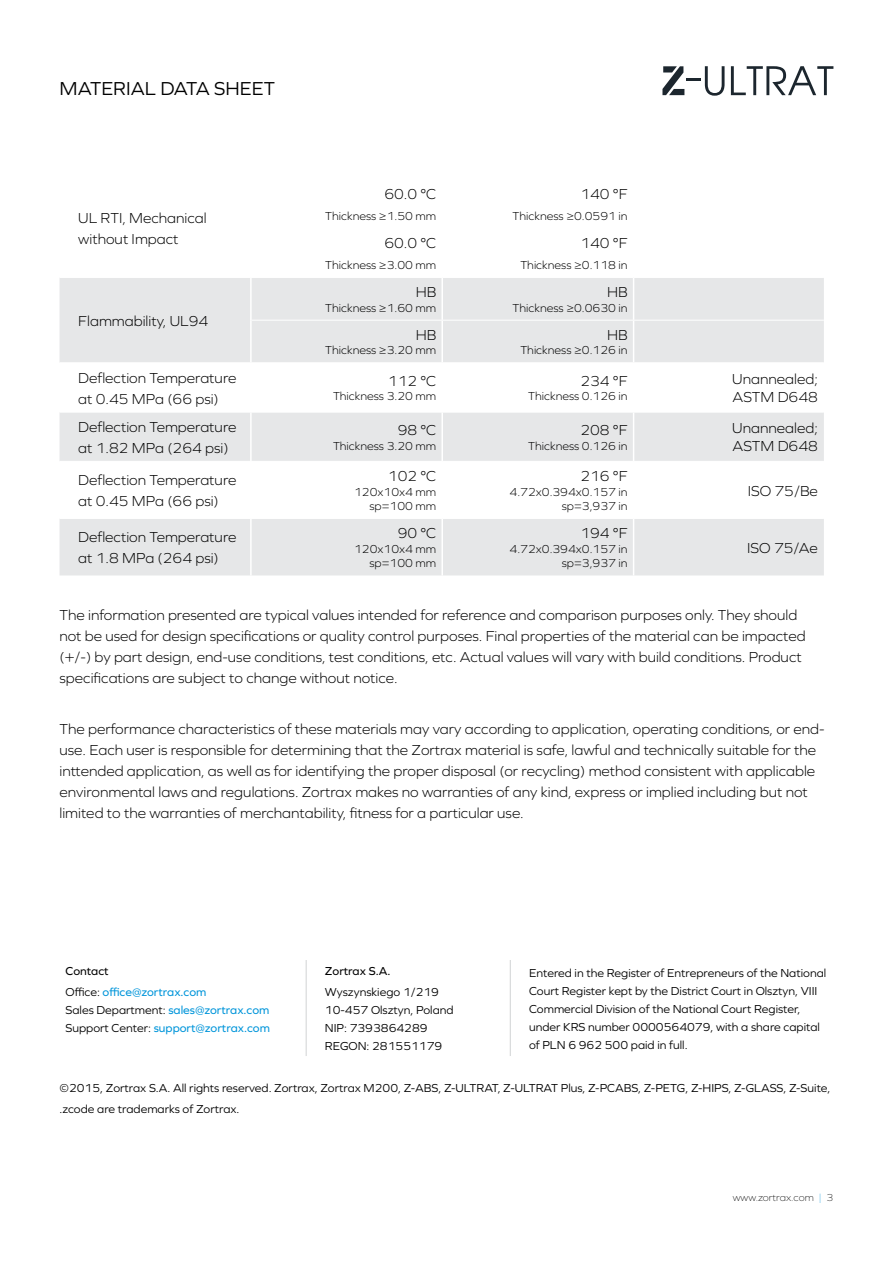
<style>
.page{position:relative;width:893px;height:1263px;background:#fff}
.page>*{position:absolute;margin:0;border:0;box-sizing:border-box;transform-origin:0 0}
.t1{font:19.5px "Graphie";color:#000}
.t2{font:300 15px/21px "Graphie";color:#000}
.t3{font:12px/18px "Graphie";color:#000}
.t4{font:300 12px/14.4px "Graphie";color:#000;text-align:right}
.t5{font:12px/18px "Graphie";color:#0095da}
.t6{font:12px "Graphie";color:#000}
.t7{font:200 10.5px "Graphie";color:#000}
.s1{color:#000}
.s2{color:#0095da}
</style>
<div class="page">
<div style="left:60px;top:278px;width:764px;height:297px;background:#e6e7e8"></div>
<svg style="left:60px;top:363px;width:764px;height:155px"></svg>
<hr style="left:252px;top:320px;width:190px;height:1px;background:#fff">
<hr style="left:442px;top:320px;width:192px;height:1px;background:#fff">
<hr style="left:634px;top:320px;width:190px;height:1px;background:#fff">
<hr style="left:60px;top:362px;width:191px;height:1px;background:#fff">
<hr style="left:251px;top:362px;width:191px;height:1px;background:#fff">
<hr style="left:442px;top:362px;width:192px;height:1px;background:#fff">
<hr style="left:634px;top:362px;width:190px;height:1px;background:#fff">
<hr style="left:60px;top:412px;width:191px;height:1px;background:#fff">
<hr style="left:251px;top:412px;width:191px;height:1px;background:#fff">
<hr style="left:442px;top:412px;width:192px;height:1px;background:#fff">
<hr style="left:634px;top:412px;width:190px;height:1px;background:#fff">
<hr style="left:60px;top:461px;width:191px;height:1px;background:#fff">
<hr style="left:251px;top:461px;width:191px;height:1px;background:#fff">
<hr style="left:442px;top:461px;width:192px;height:1px;background:#fff">
<hr style="left:634px;top:461px;width:190px;height:1px;background:#fff">
<hr style="left:60px;top:518px;width:191px;height:1px;background:#fff">
<hr style="left:251px;top:518px;width:191px;height:1px;background:#fff">
<hr style="left:442px;top:518px;width:192px;height:1px;background:#fff">
<hr style="left:634px;top:518px;width:190px;height:1px;background:#fff">
<hr style="left:250px;top:278px;width:2px;height:42px;background:#fff">
<hr style="left:441px;top:278px;width:2px;height:42px;background:#fff">
<hr style="left:633px;top:278px;width:1px;height:42px;background:#fff">
<hr style="left:250px;top:320px;width:2px;height:42px;background:#fff">
<hr style="left:441px;top:321px;width:2px;height:41px;background:#fff">
<hr style="left:633px;top:321px;width:1px;height:41px;background:#fff">
<hr style="left:250px;top:363px;width:2px;height:49px;background:#fff">
<hr style="left:441px;top:363px;width:2px;height:49px;background:#fff">
<hr style="left:633px;top:363px;width:1px;height:49px;background:#fff">
<hr style="left:250px;top:412px;width:2px;height:49px;background:#fff">
<hr style="left:441px;top:412px;width:2px;height:49px;background:#fff">
<hr style="left:633px;top:412px;width:1px;height:49px;background:#fff">
<hr style="left:250px;top:462px;width:2px;height:56px;background:#fff">
<hr style="left:441px;top:462px;width:2px;height:56px;background:#fff">
<hr style="left:633px;top:462px;width:1px;height:56px;background:#fff">
<hr style="left:250px;top:519px;width:2px;height:56px;background:#fff">
<hr style="left:441px;top:519px;width:2px;height:56px;background:#fff">
<hr style="left:633px;top:519px;width:1px;height:56px;background:#fff">
<hr style="left:686px;top:78px;width:14px;height:3px;background:#1c262e">
<svg style="left:705px;top:66px;width:20px;height:30px"></svg>
<svg style="left:731px;top:66px;width:102px;height:29px"></svg>
<svg style="left:662px;top:66px;width:22px;height:29px"></svg>
<svg style="left:306px;top:960px;width:1px;height:21px"></svg>
<svg style="left:510px;top:960px;width:1px;height:21px"></svg>
<hr style="left:306px;top:981px;width:1px;height:75px;background:#d1d3d4">
<hr style="left:510px;top:981px;width:1px;height:75px;background:#d1d3d4">
<h1 class="t1" style="left:60px;top:77px;width:217px">MATERIAL DATA SHEET</h1>
<p class="t2" style="left:78px;top:208px;width:130px">UL RTI, Mechanical without Impact</p>
<p class="t2" style="left:78px;top:310px;width:131px">Flammability, UL94</p>
<p class="t2" style="left:384px;top:183px;width:53px">60.0 °C</p>
<p class="t4" style="left:325px;top:208px;width:112px">Thickness ≥1.50 mm</p>
<p class="t2" style="left:384px;top:232px;width:53px">60.0 °C</p>
<p class="t4" style="left:325px;top:258px;width:112px">Thickness ≥3.00 mm</p>
<p class="t2" style="left:416px;top:281px;width:22px">HB</p>
<p class="t4" style="left:325px;top:300px;width:112px">Thickness ≥1.60 mm</p>
<p class="t2" style="left:416px;top:324px;width:22px">HB</p>
<p class="t4" style="left:325px;top:343px;width:112px">Thickness ≥3.20 mm</p>
<p class="t2" style="left:78px;top:367px;width:160px">Deflection Temperature at 0.45 MPa (66 psi)</p>
<p class="t2" style="left:388px;top:370px;width:50px">112 °C</p>
<p class="t4" style="left:333px;top:389px;width:105px">Thickness 3.20 mm</p>
<p class="t2" style="left:78px;top:416px;width:160px">Deflection Temperature at 1.82 MPa (264 psi)</p>
<p class="t2" style="left:398px;top:419px;width:40px">98 °C</p>
<p class="t4" style="left:333px;top:438px;width:105px">Thickness 3.20 mm</p>
<p class="t2" style="left:78px;top:469px;width:160px">Deflection Temperature at 0.45 MPa (66 psi)</p>
<p class="t2" style="left:388px;top:465px;width:50px">102 °C</p>
<p class="t4" style="left:354px;top:484px;width:84px">120x10x4 mm sp=100 mm</p>
<p class="t2" style="left:78px;top:526px;width:160px">Deflection Temperature at 1.8 MPa (264 psi)</p>
<p class="t2" style="left:398px;top:522px;width:40px">90 °C</p>
<p class="t4" style="left:354px;top:541px;width:84px">120x10x4 mm sp=100 mm</p>
<p class="t2" style="left:580px;top:183px;width:49px">140 °F</p>
<p class="t4" style="left:513px;top:208px;width:116px">Thickness ≥0.0591 in</p>
<p class="t2" style="left:580px;top:232px;width:49px">140 °F</p>
<p class="t4" style="left:520px;top:258px;width:109px">Thickness ≥0.118 in</p>
<p class="t2" style="left:607px;top:281px;width:22px">HB</p>
<p class="t4" style="left:513px;top:300px;width:116px">Thickness ≥0.0630 in</p>
<p class="t2" style="left:607px;top:324px;width:22px">HB</p>
<p class="t4" style="left:520px;top:343px;width:109px">Thickness ≥0.126 in</p>
<p class="t2" style="left:580px;top:370px;width:49px">234 °F</p>
<p class="t4" style="left:528px;top:389px;width:101px">Thickness 0.126 in</p>
<p class="t2" style="left:580px;top:419px;width:49px">208 °F</p>
<p class="t4" style="left:528px;top:438px;width:101px">Thickness 0.126 in</p>
<p class="t2" style="left:732px;top:370px;width:87px;line-height:18px">Unannealed;<br>ASTM D648</p>
<p class="t2" style="left:732px;top:419px;width:87px;line-height:18px">Unannealed;<br>ASTM D648</p>
<p class="t2" style="left:580px;top:465px;width:49px">216 °F</p>
<p class="t4" style="left:510px;top:484px;width:119px">4.72x0.394x0.157 in sp=3,937 in</p>
<p class="t2" style="left:748px;top:480px;width:72px">ISO 75/Be</p>
<p class="t2" style="left:580px;top:522px;width:49px">194 °F</p>
<p class="t4" style="left:510px;top:541px;width:119px">4.72x0.394x0.157 in sp=3,937 in</p>
<p class="t2" style="left:747px;top:537px;width:72px">ISO 75/Ae</p>
<p class="t2" style="left:60px;top:604px;width:748px">The information presented are typical values intended for reference and comparison purposes only. They should not be used for design specifications or quality control purposes. Final properties of the material can be impacted (+/-) by part design, end-use conditions, test conditions, etc. Actual values will vary with build conditions. Product specifications are subject to change without notice.</p>
<p class="t2" style="left:60px;top:718px;width:767px">The performance characteristics of these materials may vary according to application, operating conditions, or end&shy;use. Each user is responsible for determining that the Zortrax material is safe, lawful and technically suitable for the inttended application, as well as for identifying the proper disposal (or recycling) method consistent with applicable environmental laws and regulations. Zortrax makes no warranties of any kind, express or implied including but not limited to the warranties of merchantability, fitness for a particular use.</p>
<p class="t6" style="left:66px;top:964px;width:45px">Contact</p>
<p class="t6" style="left:325px;top:964px;width:67px">Zortrax S.A.</p>
<p class="t3" style="left:529px;top:963px;width:299px">Entered in the Register of Entrepreneurs of the National Court Register kept by the District Court in Olsztyn, VIII Commercial Division of the National Court Register, under KRS number 0000564079, with a share capital of PLN 6 962 500 paid in full.</p>
<p class="t5" style="left:66px;top:983px;width:206px"><span class="s1">Office:</span> office@zortrax.com<br><span class="s1">Sales Department:</span> sales@zortrax.com<br><span class="s1">Support Center:</span> support@zortrax.com</p>
<p class="t3" style="left:325px;top:983px;width:130px">Wyszynskiego 1/219<br>10-457 Olsztyn, Poland<br>NIP: 7393864289<br>REGON: 281551179</p>
<p class="t3" style="left:60px;top:1077px;width:772px;line-height:21px">©2015, Zortrax S.A. All rights reserved. Zortrax, Zortrax M200, Z-ABS, Z-ULTRAT, Z-ULTRAT Plus, Z-PCABS, Z-PETG, Z-HIPS, Z-GLASS, Z-Suite, .zcode are trademarks of Zortrax.</p>
<p class="t7" style="left:733px;top:1191px;width:102px">www.zortrax.com <span class="s2">|</span> 3</p>
</div>
